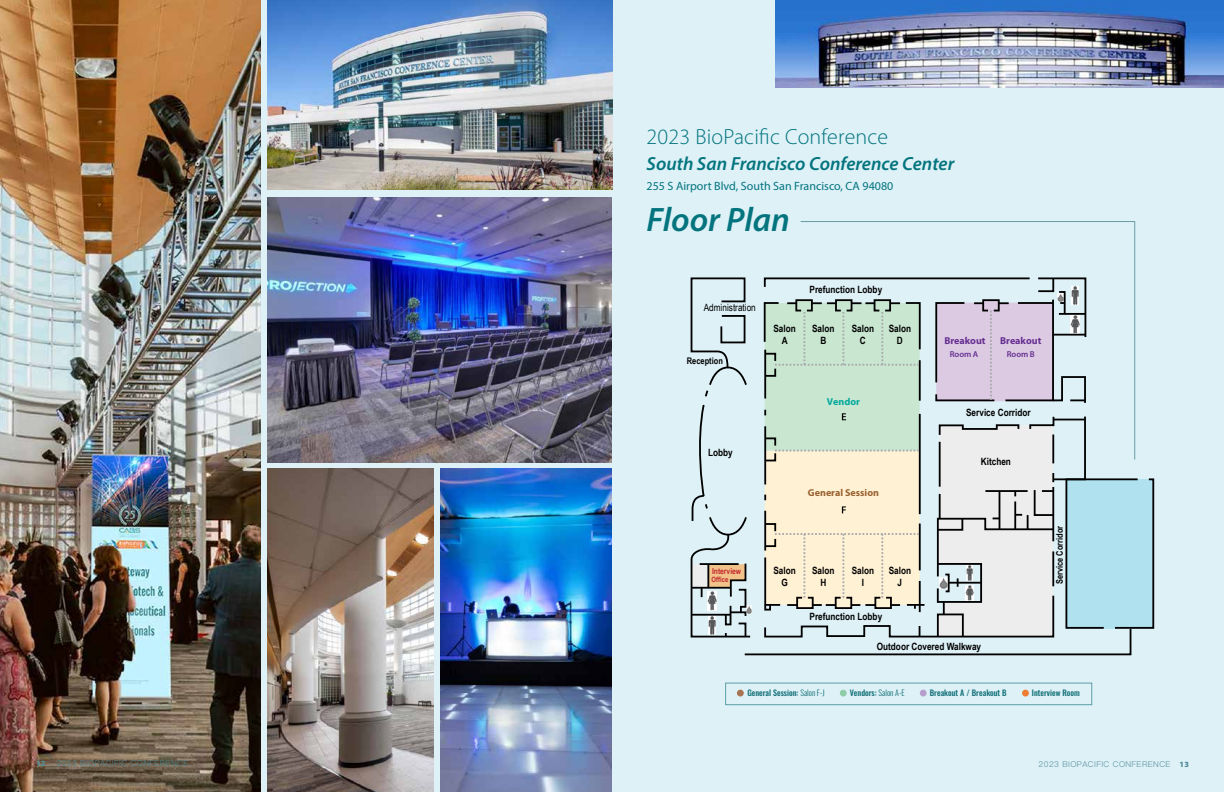
<style>
.page{position:relative;width:1224px;height:792px;background:#fff}
.page>*{position:absolute;margin:0;border:0;box-sizing:border-box;transform-origin:0 0}
.t1{font:italic 600 34px "Myriad Pro";color:#03747e}
.t2{font:300 22px "Myriad Pro";letter-spacing:.01em;color:#03747e}
.t3{font:italic 600 19px "Myriad Pro";color:#03747e}
.t4{font:12px "Myriad Pro";color:#03747e}
.t5{font:700 10px/12px "Arial Narrow";color:#000;text-align:center}
.t6{font:700 10px "Myriad Pro";color:#662f90}
.t7{font:10px "Arial Narrow";color:#000}
.t8{font:700 10px "Myriad Pro";color:#996130}
.t9{font:700 10px "Myriad Pro";color:#00a99d}
.t10{font:700 9.1px "Arial Narrow";color:#000}
.t11{font:600 8.5px "Myriad Pro";color:#662f90}
.t12{font:700 8.2px "Arial Narrow";color:#c1272d}
.t13{font:500 8px "Oswald";color:#0f6e75}
.t14{font:300 8px "Ping Fang TC";letter-spacing:.05em;color:#538b98}
.t15{font:900 8px "Myriad Pro";color:#538b98}
.t16{font:700 7.3px "Arial Narrow";color:#c1272d}
.s1{font-weight:300}
.s2{font-weight:700}
.s3{font-family:"Myriad Pro";font-weight:900}
</style>
<div class="page">
<div style="left:230px;top:0;width:994px;height:792px;background:#ddf1f7"></div>
<img style="left:268px;top:197px;width:344px;height:265px">
<svg style="left:690px;top:277px;width:465px;height:379px"></svg>
<img style="left:776px;top:0;width:448px;height:88px">
<svg style="left:800px;top:221px;width:335px;height:239px"></svg>
<img style="left:441px;top:469px;width:171px;height:323px">
<img style="left:268px;top:469px;width:165px;height:323px">
<img style="left:0;top:0;width:261px;height:792px">
<img style="left:268px;top:0;width:344px;height:190px">
<div style="left:737px;top:690px;width:7px;height:7px;background:#a87454;border-radius:50%"></div>
<div style="left:840px;top:690px;width:7px;height:7px;background:#8dcea7;border-radius:50%"></div>
<div style="left:920px;top:690px;width:7px;height:7px;background:#b69fcc;border-radius:50%"></div>
<div style="left:1022px;top:690px;width:7px;height:7px;background:#ed7d31;border-radius:50%"></div>
<div style="left:725px;top:683px;width:367px;height:22px;border:1px solid #5f9fa8"></div>
<h2 class="t2" style="left:647px;top:123px;width:243px">2023 BioPacific Conference</h2>
<h3 class="t3" style="left:647px;top:151px;width:309px">South San Francisco Conference Center</h3>
<p class="t4" style="left:647px;top:178px;width:248px">255 S Airport Blvd, South San Francisco, CA 94080</p>
<h1 class="t1" style="left:647px;top:197px;width:145px">Floor Plan</h1>
<p class="t7" style="left:704px;top:300px;width:54px">Administration</p>
<p class="t10" style="left:687px;top:354px;width:38px">Reception</p>
<p class="t5" style="left:708px;top:446px;width:26px">Lobby</p>
<p class="t12" style="left:712px;top:565px;width:31px">Interview</p>
<p class="t16" style="left:712px;top:574px;width:18px">Office</p>
<p class="t5" style="left:810px;top:283px;width:74px">Prefunction Lobby</p>
<p class="t5" style="left:773px;top:322px;width:24px">Salon<br>A</p>
<p class="t5" style="left:812px;top:322px;width:24px">Salon<br>B</p>
<p class="t5" style="left:852px;top:322px;width:24px">Salon<br>C</p>
<p class="t5" style="left:889px;top:322px;width:24px">Salon<br>D</p>
<p class="t9" style="left:827px;top:395px;width:35px">Vendor</p>
<p class="t6" style="left:944px;top:334px;width:43px">Breakout</p>
<p class="t11" style="left:950px;top:349px;width:30px">Room A</p>
<p class="t6" style="left:1000px;top:334px;width:43px">Breakout</p>
<p class="t11" style="left:1007px;top:349px;width:30px">Room B</p>
<p class="t5" style="left:966px;top:406px;width:66px">Service Corridor</p>
<p class="t8" style="left:808px;top:486px;width:73px">General Session</p>
<p class="t5" style="left:773px;top:564px;width:24px">Salon<br>G</p>
<p class="t5" style="left:812px;top:564px;width:24px">Salon<br>H</p>
<p class="t5" style="left:852px;top:564px;width:24px">Salon<br>I</p>
<p class="t5" style="left:889px;top:564px;width:24px">Salon<br>J</p>
<p class="t5" style="left:810px;top:610px;width:74px">Prefunction Lobby</p>
<p class="t5" style="left:981px;top:455px;width:32px">Kitchen</p>
<p class="t5" style="left:877px;top:640px;width:106px">Outdoor Covered Walkway</p>
<p class="t10" style="left:1053px;top:584px;width:60px;rotate:-90deg">Service Corridor</p>
<p class="t13" style="left:747px;top:686px;width:79px">General Session: <span class="s1">Salon F-J</span></p>
<p class="t13" style="left:850px;top:686px;width:56px">Vendors: <span class="s1">Salon A-E</span></p>
<p class="t13" style="left:930px;top:686px;width:78px">Breakout A <span class="s2">/</span> Breakout B</p>
<p class="t13" style="left:1032px;top:686px;width:50px">Interview Room</p>
<p class="t15" style="left:36px;top:758px;width:11px">12</p>
<p class="t14" style="left:56px;top:758px;width:134px">2023 BIOPACIFIC CONFERENCE</p>
<p class="t14" style="left:1039px;top:760px;width:152px">2023 BIOPACIFIC CONFERENCE <span class="s3">13</span></p>
</div>
